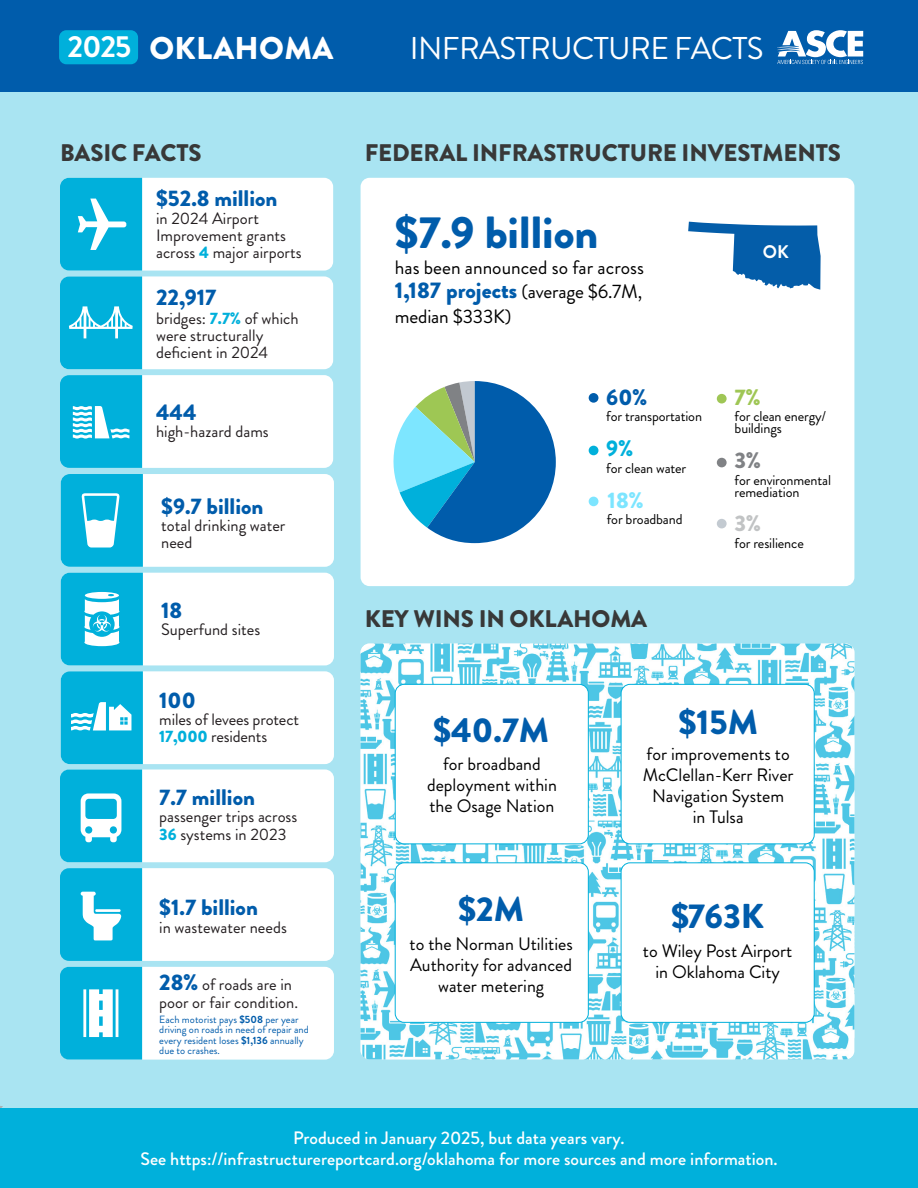
<style>
.page{position:relative;width:918px;height:1188px;background:#fff}
.page>*{position:absolute;margin:0;border:0;box-sizing:border-box;transform-origin:0 0}
.t1{font:900 45px "Brandon Grotesque";color:#005cab}
.t2{font:900 34.5px "Brandon Grotesque";color:#005cab}
.t3{font:31.5px "Brandon Grotesque";letter-spacing:-.02em;color:#fff}
.t4{font:900 31.5px "Brandon Grotesque";letter-spacing:.01em;color:#fff}
.t5{font:900 24px "Brandon Grotesque";letter-spacing:-.005em;color:#383838}
.t6{font:900 22.5px "Brandon Grotesque";color:#005cab}
.t7{font:900 22.5px "Brandon Grotesque";color:#7de5ff}
.t8{font:900 22.5px "Brandon Grotesque";color:#9fc655}
.t9{font:900 22.5px "Brandon Grotesque";color:#00b0db}
.t10{font:900 22.5px "Brandon Grotesque";color:#808285}
.t11{font:900 22.5px "Brandon Grotesque";color:#c1c3c4}
.t12{font:19.35px/24.3px "Brandon Grotesque";color:#000;text-align:justify}
.t13{font:700 18.3px "Brandon Grotesque";color:#fff}
.t14{font:18px/21px "Brandon Grotesque";color:#000;text-align:center}
.t15{font:500 18px/21px "Brandon Grotesque";color:#fff;text-align:center}
.t16{font:16.5px/17.2px "Brandon Grotesque";color:#241f21}
.t17{font:14.25px/12.1px "Brandon Grotesque";letter-spacing:-.01em;color:#000}
.t18{font:10.5px/10.5px "Brandon Grotesque";color:#005cab}
.s1{font-weight:700;font-size:30.45px}
.s2{font-weight:900;color:#00b0db}
.s3{font-weight:900;font-size:22.5px;color:#005cab}
.s4{font-weight:700}
.s5{font-weight:900;font-size:22.65px;color:#005cab}
</style>
<div class="page">
<div style="left:0;top:72px;width:918px;height:1047px;background:#a9e4f2"></div>
<div style="left:361px;top:178px;width:493px;height:408px;background:#fff;border-radius:9px"></div>
<svg style="left:688px;top:222px;width:133px;height:68px"></svg>
<img style="left:361px;top:644px;width:493px;height:415px">
<div style="left:60px;top:178px;width:273px;height:93px;background:#fff;border-radius:9px"></div>
<div style="left:60px;top:276px;width:273px;height:93px;background:#fff;border-radius:9px"></div>
<div style="left:60px;top:375px;width:273px;height:93px;background:#fff;border-radius:9px"></div>
<div style="left:61px;top:474px;width:273px;height:93px;background:#fff;border-radius:9px"></div>
<div style="left:61px;top:573px;width:273px;height:92px;background:#fff;border-radius:9px"></div>
<div style="left:61px;top:671px;width:273px;height:93px;background:#fff;border-radius:9px"></div>
<div style="left:61px;top:770px;width:273px;height:92px;background:#fff;border-radius:9px"></div>
<div style="left:61px;top:868px;width:273px;height:93px;background:#fff;border-radius:9px"></div>
<div style="left:61px;top:967px;width:273px;height:93px;background:#fff;border-radius:9px"></div>
<div style="left:0;top:0;width:918px;height:92px;background:#005cab"></div>
<svg style="left:777px;top:30px;width:86px;height:34px"></svg>
<svg style="left:60px;top:178px;width:82px;height:191px;background:#1bb8de"></svg>
<svg style="left:60px;top:375px;width:82px;height:93px;background:#1cb8df"></svg>
<svg style="left:61px;top:573px;width:82px;height:92px;background:#28bce0"></svg>
<svg style="left:61px;top:671px;width:82px;height:93px;background:#21badf"></svg>
<svg style="left:61px;top:474px;width:82px;height:93px;background:#22badf"></svg>
<svg style="left:60px;top:967px;width:82px;height:93px;background:#2dbde1"></svg>
<svg style="left:60px;top:770px;width:82px;height:92px;background:#25bbe0"></svg>
<svg style="left:60px;top:868px;width:82px;height:93px;background:#23badf"></svg>
<div style="left:395px;top:684px;width:193px;height:160px;background:#fff;border-radius:9px"></div>
<div style="left:395px;top:684px;width:194px;height:160px;border:1px solid #00b0db;border-radius:9px"></div>
<div style="left:395px;top:863px;width:193px;height:159px;background:#fff;border-radius:9px"></div>
<div style="left:395px;top:862px;width:194px;height:161px;border:1px solid #00b0db;border-radius:9px"></div>
<div style="left:621px;top:684px;width:193px;height:160px;background:#fff;border-radius:9px"></div>
<div style="left:621px;top:684px;width:194px;height:160px;border:1px solid #00b0db;border-radius:9px"></div>
<div style="left:621px;top:863px;width:193px;height:159px;background:#fff;border-radius:9px"></div>
<div style="left:621px;top:862px;width:194px;height:161px;border:1px solid #00b0db;border-radius:9px"></div>
<div style="left:0;top:1108px;width:918px;height:80px;background:#00b0db"></div>
<div style="left:59px;top:30px;width:79px;height:34px;background:#00b0db;border-radius:7px"></div>
<div style="left:717px;top:394px;width:10px;height:10px;background:#9fc655;border-radius:50%"></div>
<div style="left:717px;top:458px;width:10px;height:9px;background:#808285;border-radius:50%"></div>
<div style="left:717px;top:519px;width:10px;height:9px;background:#c3cad1;border-radius:50%"></div>
<div style="left:589px;top:497px;width:9px;height:9px;background:#7de5ff;border-radius:50%"></div>
<div style="left:589px;top:446px;width:9px;height:9px;background:#00b0db;border-radius:50%"></div>
<div style="left:589px;top:393px;width:9px;height:10px;background:#005cab;border-radius:50%"></div>
<svg style="left:393px;top:381px;width:163px;height:162px"></svg>
<h3 class="t4" style="left:68px;top:26px;width:267px"><span class="s1">2025</span> OKLAHOMA</h3>
<h3 class="t3" style="left:410px;top:26px;width:355px">INFRASTRUCTURE FACTS</h3>
<h3 class="t5" style="left:60px;top:136px;width:143px">BASIC FACTS</h3>
<h3 class="t6" style="left:156px;top:182px;width:123px">$52.8 million</h3>
<p class="t16" style="left:156px;top:210px;width:147px">in 2024 Airport<br>Improvement grants across <span class="s2">4</span> major airports</p>
<h3 class="t6" style="left:156px;top:281px;width:62px">22,917</h3>
<p class="t16" style="left:156px;top:309px;width:144px">bridges: <span class="s2">7.7%</span> of which were structurally deficient in 2024</p>
<h3 class="t6" style="left:156px;top:396px;width:42px">444</h3>
<p class="t16" style="left:156px;top:423px;width:114px">high-hazard dams</p>
<h3 class="t6" style="left:161px;top:490px;width:104px">$9.7 billion</h3>
<p class="t16" style="left:161px;top:517px;width:126px">total drinking water need</p>
<h3 class="t6" style="left:161px;top:594px;width:23px">18</h3>
<p class="t16" style="left:161px;top:621px;width:101px">Superfund sites</p>
<h3 class="t6" style="left:159px;top:684px;width:38px">100</h3>
<p class="t16" style="left:159px;top:711px;width:141px">miles of levees protect<br><span class="s2">17,000</span> residents</p>
<h3 class="t6" style="left:159px;top:781px;width:97px">7.7 million</h3>
<p class="t16" style="left:159px;top:808px;width:140px">passenger trips across<br><span class="s2">36</span> systems in 2023</p>
<h3 class="t6" style="left:159px;top:892px;width:100px">$1.7 billion</h3>
<p class="t16" style="left:159px;top:919px;width:129px">in wastewater needs</p>
<p class="t16" style="left:159px;top:976px;width:140px"><span class="s3">28%</span> of roads are in poor or fair condition.</p>
<p class="t18" style="left:159px;top:1014px;width:151px">Each motorist pays <span class="s4">$508</span> per year driving on roads in need of repair and every resident loses <span class="s4">$1,136</span> annually due to crashes.</p>
<h3 class="t5" style="left:365px;top:136px;width:478px">FEDERAL INFRASTRUCTURE INVESTMENTS</h3>
<h1 class="t1" style="left:395px;top:201px;width:205px">$7.9 billion</h1>
<p class="t12" style="left:395px;top:256px;width:251px">has been announced so far across <span class="s5">1,187 projects</span> (average $6.7M, median $333K)</p>
<p class="t13" style="left:763px;top:239px;width:27px">OK</p>
<h3 class="t6" style="left:606px;top:381px;width:42px">60%</h3>
<h3 class="t8" style="left:735px;top:381px;width:27px">7%</h3>
<p class="t17" style="left:606px;top:410px;width:97px">for transportation</p>
<p class="t17" style="left:735px;top:410px;width:93px">for clean energy/ buildings</p>
<h3 class="t9" style="left:606px;top:433px;width:28px">9%</h3>
<p class="t17" style="left:606px;top:462px;width:82px">for clean water</p>
<h3 class="t7" style="left:608px;top:484px;width:37px">18%</h3>
<p class="t17" style="left:607px;top:513px;width:77px">for broadband</p>
<h3 class="t5" style="left:365px;top:601px;width:284px">KEY WINS IN OKLAHOMA</h3>
<h3 class="t10" style="left:735px;top:445px;width:28px">3%</h3>
<p class="t17" style="left:735px;top:474px;width:98px">for environmental remediation</p>
<h3 class="t11" style="left:735px;top:508px;width:28px">3%</h3>
<p class="t17" style="left:735px;top:537px;width:71px">for resilience</p>
<h2 class="t2" style="left:433px;top:706px;width:118px">$40.7M</h2>
<p class="t14" style="left:427px;top:753px;width:131px">for broadband deployment within the Osage Nation</p>
<h2 class="t2" style="left:458px;top:884px;width:68px">$2M</h2>
<p class="t14" style="left:410px;top:933px;width:165px">to the Norman Utilities<br>Authority for advanced water metering</p>
<h2 class="t2" style="left:678px;top:698px;width:81px">$15M</h2>
<p class="t14" style="left:643px;top:743px;width:152px">for improvements to<br>McClellan-Kerr River<br>Navigation System<br>in Tulsa</p>
<h2 class="t2" style="left:671px;top:892px;width:94px">$763K</h2>
<p class="t14" style="left:643px;top:941px;width:151px">to Wiley Post Airport in Oklahoma City</p>
<p class="t15" style="left:140px;top:1128px;width:639px">Produced in January 2025, but data years vary.<br>See https://infrastructurereportcard.org/oklahoma for more sources and more information.</p>
</div>
